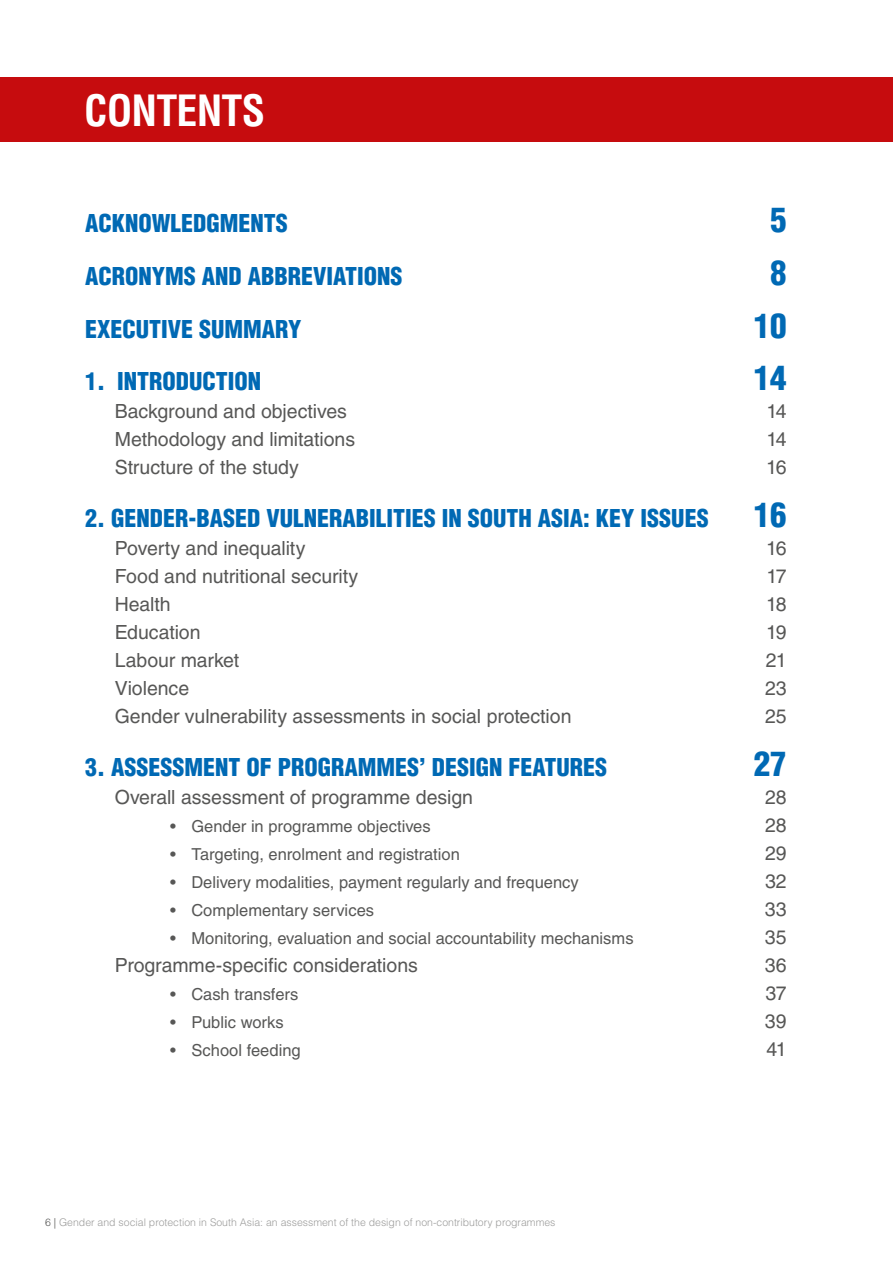
<style>
.page{position:relative;width:893px;height:1263px;background:#fff}
.page>*{position:absolute;margin:0;border:0;box-sizing:border-box;transform-origin:0 0}
.t1{font:700 condensed 42px "Helvetica LT Std";letter-spacing:-.02em;color:#fff}
.t2{font:900 condensed 33px "Helvetica LT Std";color:#0069b4}
.t3{font:900 condensed 24px "Helvetica LT Std";color:#0069b4}
.t4{font:19.5px "Helvetica LT Std";letter-spacing:-.005em;color:#575756}
.t5{font:16.5px "Helvetica LT Std";color:#575756}
.t6{font:300 10.5px "Helvetica LT Std";color:#9d9d9c}
.s1{color:#575756}
</style>
<div class="page">
<div style="left:0;top:77px;width:893px;height:65px;background:#c60c0e"></div>
<h1 class="t1" style="left:84px;top:84px;width:182px">CONTENTS</h1>
<p class="t3" style="left:85px;top:208px;width:204px">ACKNOWLEDGMENTS</p>
<h2 class="t2" style="left:770px;top:199px;width:18px">5</h2>
<p class="t3" style="left:85px;top:261px;width:319px">ACRONYMS AND ABBREVIATIONS</p>
<h2 class="t2" style="left:770px;top:252px;width:18px">8</h2>
<p class="t3" style="left:85px;top:314px;width:218px">EXECUTIVE SUMMARY</p>
<h2 class="t2" style="left:754px;top:305px;width:35px">10</h2>
<p class="t3" style="left:85px;top:366px;width:178px">1. INTRODUCTION</p>
<h2 class="t2" style="left:754px;top:357px;width:35px">14</h2>
<p class="t4" style="left:115px;top:400px;width:234px">Background and objectives</p>
<p class="t4" style="left:766px;top:400px;width:22px">14</p>
<p class="t4" style="left:115px;top:428px;width:242px">Methodology and limitations</p>
<p class="t4" style="left:766px;top:428px;width:22px">14</p>
<p class="t4" style="left:115px;top:456px;width:185px">Structure of the study</p>
<p class="t4" style="left:766px;top:456px;width:22px">16</p>
<p class="t3" style="left:85px;top:503px;width:625px">2. GENDER-BASED VULNERABILITIES IN SOUTH ASIA: KEY ISSUES</p>
<h2 class="t2" style="left:754px;top:494px;width:35px">16</h2>
<p class="t4" style="left:115px;top:537px;width:192px">Poverty and inequality</p>
<p class="t4" style="left:766px;top:537px;width:22px">16</p>
<p class="t4" style="left:115px;top:565px;width:245px">Food and nutritional security</p>
<p class="t4" style="left:766px;top:565px;width:22px">17</p>
<p class="t4" style="left:115px;top:593px;width:57px">Health</p>
<p class="t4" style="left:766px;top:593px;width:22px">18</p>
<p class="t4" style="left:115px;top:621px;width:87px">Education</p>
<p class="t4" style="left:766px;top:621px;width:22px">19</p>
<p class="t4" style="left:115px;top:649px;width:126px">Labour market</p>
<p class="t4" style="left:766px;top:649px;width:22px">21</p>
<p class="t4" style="left:115px;top:677px;width:76px">Violence</p>
<p class="t4" style="left:765px;top:677px;width:23px">23</p>
<p class="t4" style="left:115px;top:705px;width:458px">Gender vulnerability assessments in social protection</p>
<p class="t4" style="left:765px;top:705px;width:23px">25</p>
<p class="t3" style="left:85px;top:752px;width:524px">3. ASSESSMENT OF PROGRAMMES’ DESIGN FEATURES</p>
<h2 class="t2" style="left:754px;top:743px;width:35px">27</h2>
<p class="t4" style="left:115px;top:786px;width:360px">Overall assessment of programme design</p>
<p class="t4" style="left:765px;top:786px;width:23px">28</p>
<p class="t5" style="left:170px;top:817px;width:262px">• Gender in programme objectives</p>
<p class="t4" style="left:765px;top:814px;width:23px">28</p>
<p class="t5" style="left:170px;top:845px;width:291px">• Targeting, enrolment and registration</p>
<p class="t4" style="left:765px;top:842px;width:23px">29</p>
<p class="t5" style="left:170px;top:873px;width:410px">• Delivery modalities, payment regularly and frequency</p>
<p class="t4" style="left:765px;top:870px;width:23px">32</p>
<p class="t5" style="left:170px;top:901px;width:206px">• Complementary services</p>
<p class="t4" style="left:765px;top:898px;width:23px">33</p>
<p class="t5" style="left:170px;top:929px;width:465px">• Monitoring, evaluation and social accountability mechanisms</p>
<p class="t4" style="left:765px;top:926px;width:23px">35</p>
<p class="t4" style="left:115px;top:954px;width:305px">Programme-specific considerations</p>
<p class="t4" style="left:765px;top:954px;width:23px">36</p>
<p class="t5" style="left:170px;top:985px;width:130px">• Cash transfers</p>
<p class="t4" style="left:765px;top:982px;width:23px">37</p>
<p class="t5" style="left:170px;top:1013px;width:115px">• Public works</p>
<p class="t4" style="left:765px;top:1010px;width:23px">39</p>
<p class="t5" style="left:170px;top:1041px;width:132px">• School feeding</p>
<p class="t4" style="left:767px;top:1038px;width:22px">41</p>
<p class="t6" style="left:45px;top:1215px;width:512px"><span class="s1">6 |</span> Gender and social protection in South Asia: an assessment of the design of non-contributory programmes</p>
</div>
